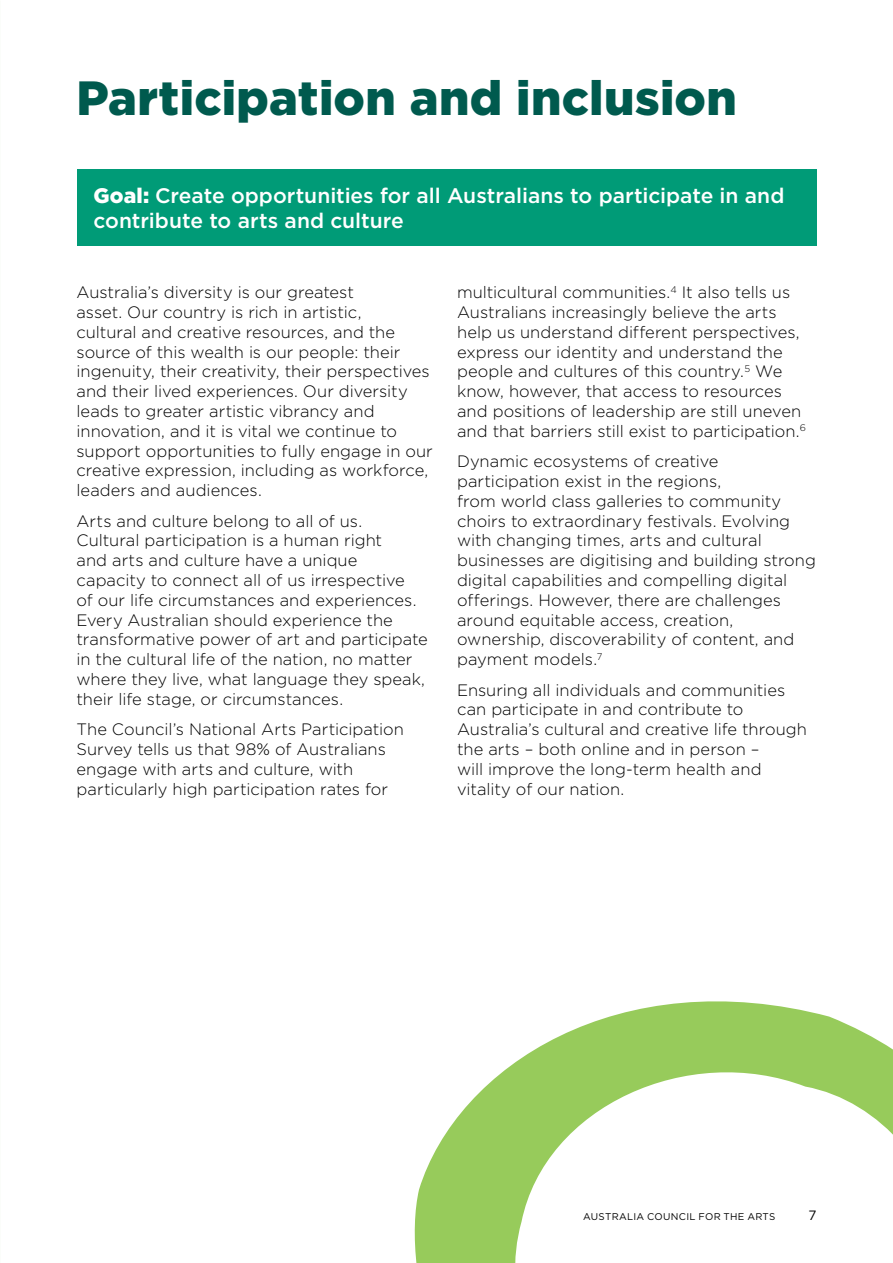
<style>
.page{position:relative;width:893px;height:1263px;background:#fff}
.page>*{position:absolute;margin:0;border:0;box-sizing:border-box;transform-origin:0 0}
.t1{font:900 48px "Gotham";letter-spacing:.005em;color:#005a4e}
.t2{font:500 21px/25.2px "Gotham";color:#fff}
.t3{font:300 16.5px/19.8px "Gotham";color:#000}
.t4{font:13.5px "Gotham";color:#000}
.t5{font:9.75px "Gotham";letter-spacing:.03em;color:#000}
.s1{font-weight:900}
</style>
<div class="page">
<svg style="left:414px;top:1001px;width:479px;height:262px"></svg>
<div style="left:77px;top:169px;width:739px;height:76px;background:#009b77"></div>
<h1 class="t1" style="left:77px;top:65px;width:662px">Participation and inclusion</h1>
<p class="t2" style="left:94px;top:183px;width:692px"><span class="s1">Goal:</span> Create opportunities for all Australians to participate in and contribute to arts and culture</p>
<p class="t3" style="left:77px;top:282px;width:358px">Australia’s diversity is our greatest<br>asset. Our country is rich in artistic,<br>cultural and creative resources, and the source of this wealth is our people: their ingenuity, their creativity, their perspectives and their lived experiences. Our diversity leads to greater artistic vibrancy and innovation, and it is vital we continue to support opportunities to fully engage in our creative expression, including as workforce, leaders and audiences.</p>
<p class="t3" style="left:77px;top:510px;width:353px">Arts and culture belong to all of us.<br>Cultural participation is a human right<br>and arts and culture have a unique capacity to connect all of us irrespective<br>of our life circumstances and experiences.<br>Every Australian should experience the transformative power of art and participate in the cultural life of the nation, no matter where they live, what language they speak, their life stage, or circumstances.</p>
<p class="t3" style="left:77px;top:719px;width:329px">The Council’s National Arts Participation Survey tells us that 98% of Australians engage with arts and culture, with particularly high participation rates for</p>
<p class="t3" style="left:457px;top:282px;width:350px">multicultural communities.<sup>4</sup> It also tells us Australians increasingly believe the arts help us understand different perspectives, express our identity and understand the people and cultures of this country.<sup>5</sup> We know, however, that access to resources and positions of leadership are still uneven and that barriers still exist to participation.<sup>6</sup></p>
<p class="t3" style="left:457px;top:451px;width:360px">Dynamic ecosystems of creative participation exist in the regions,<br>from world class galleries to community choirs to extraordinary festivals. Evolving with changing times, arts and cultural businesses are digitising and building strong digital capabilities and compelling digital offerings. However, there are challenges around equitable access, creation, ownership, discoverability of content, and payment models.<sup>7</sup></p>
<p class="t3" style="left:457px;top:679px;width:351px">Ensuring all individuals and communities can participate in and contribute to Australia’s cultural and creative life through the arts – both online and in person –<br>will improve the long-term health and vitality of our nation.</p>
<p class="t5" style="left:583px;top:1210px;width:194px">AUSTRALIA COUNCIL FOR THE ARTS</p>
<p class="t4" style="left:808px;top:1207px;width:10px">7</p>
</div>
